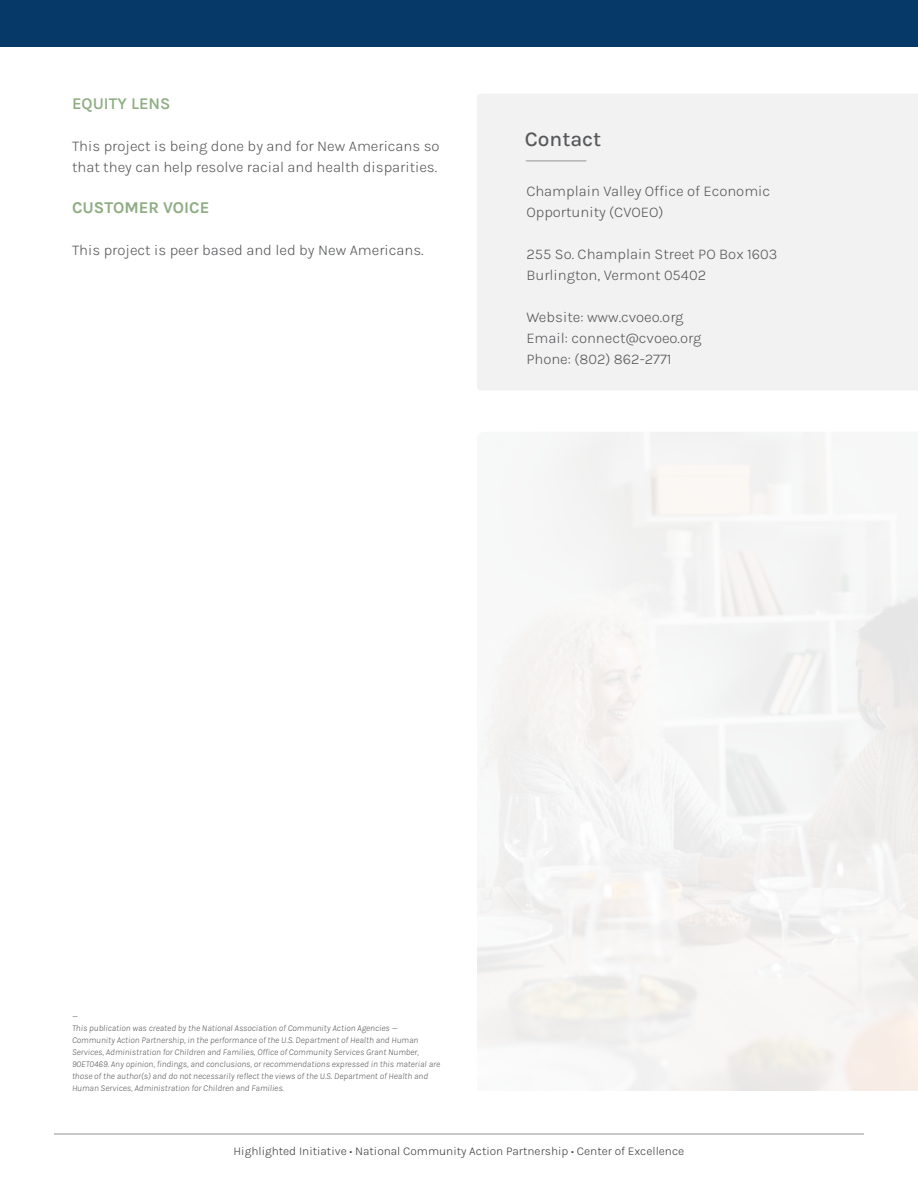
<style>
.page{position:relative;width:918px;height:1188px;background:#fff}
.page>*{position:absolute;margin:0;border:0;box-sizing:border-box;transform-origin:0 0}
.Subhead{font:500 21px "Karla";color:#57585a}
.Body_Subhead{font:700 16.5px "Karla";color:#8ead82}
.Body_Bold{font:600 16.5px "Karla";color:#8ead82}
.Body{font:300 15px/21px "Karla";color:#57585a}
.t1{font:300 12px "Karla";color:#3e3e3f}
.Footr{font:italic 300 9px/12px "Karla";color:#57585a}
</style>
<div class="page">
<div style="left:0;top:0;width:918px;height:47px;background:#063868"></div>
<hr style="left:54px;top:1134px;width:810px;height:1px;background:#939598">
<div style="left:477px;top:94px;width:441px;height:296px;background:#f2f2f2"></div>
<hr style="left:526px;top:161px;width:60px;height:1px;background:#939598">
<p class="Body_Bold" style="left:72px;top:93px;width:100px">EQUITY LENS</p>
<p class="Body" style="left:72px;top:135px;width:369px">This project is being done by and for New Americans so that they can help resolve racial and health disparities.</p>
<p class="Body_Subhead" style="left:72px;top:196px;width:139px">CUSTOMER VOICE</p>
<p class="Body" style="left:72px;top:239px;width:353px">This project is peer based and led by New Americans.</p>
<p class="Subhead" style="left:525px;top:125px;width:78px">Contact</p>
<p class="Body" style="left:526px;top:180px;width:245px">Champlain Valley Office of Economic<br>Opportunity (CVOEO)</p>
<p class="Body" style="left:526px;top:243px;width:253px">255 So. Champlain Street PO Box 1603</p>
<p class="Body" style="left:526px;top:264px;width:181px">Burlington, Vermont 05402</p>
<p class="Body" style="left:526px;top:306px;width:159px">Website: www.cvoeo.org</p>
<p class="Body" style="left:526px;top:327px;width:177px">Email: connect@cvoeo.org</p>
<p class="Body" style="left:526px;top:348px;width:147px">Phone: (802) 862-2771</p>
<p class="Footr" style="left:72px;top:1010px;width:7px">—</p>
<p class="Footr" style="left:72px;top:1022px;width:370px">This publication was created by the National Association of Community Action Agencies — Community Action Partnership, in the performance of the U.S. Department of Health and Human Services, Administration for Children and Families, Office of Community Services Grant Number, 90ET0469. Any opinion, findings, and conclusions, or recommendations expressed in this material are those of the author(s) and do not necessarily reflect the views of the U.S. Department of Health and Human Services, Administration for Children and Families.</p>
<h3 class="t1" style="left:234px;top:1143px;width:452px">Highlighted Initiative • National Community Action Partnership • Center of Excellence</h3>
</div>
